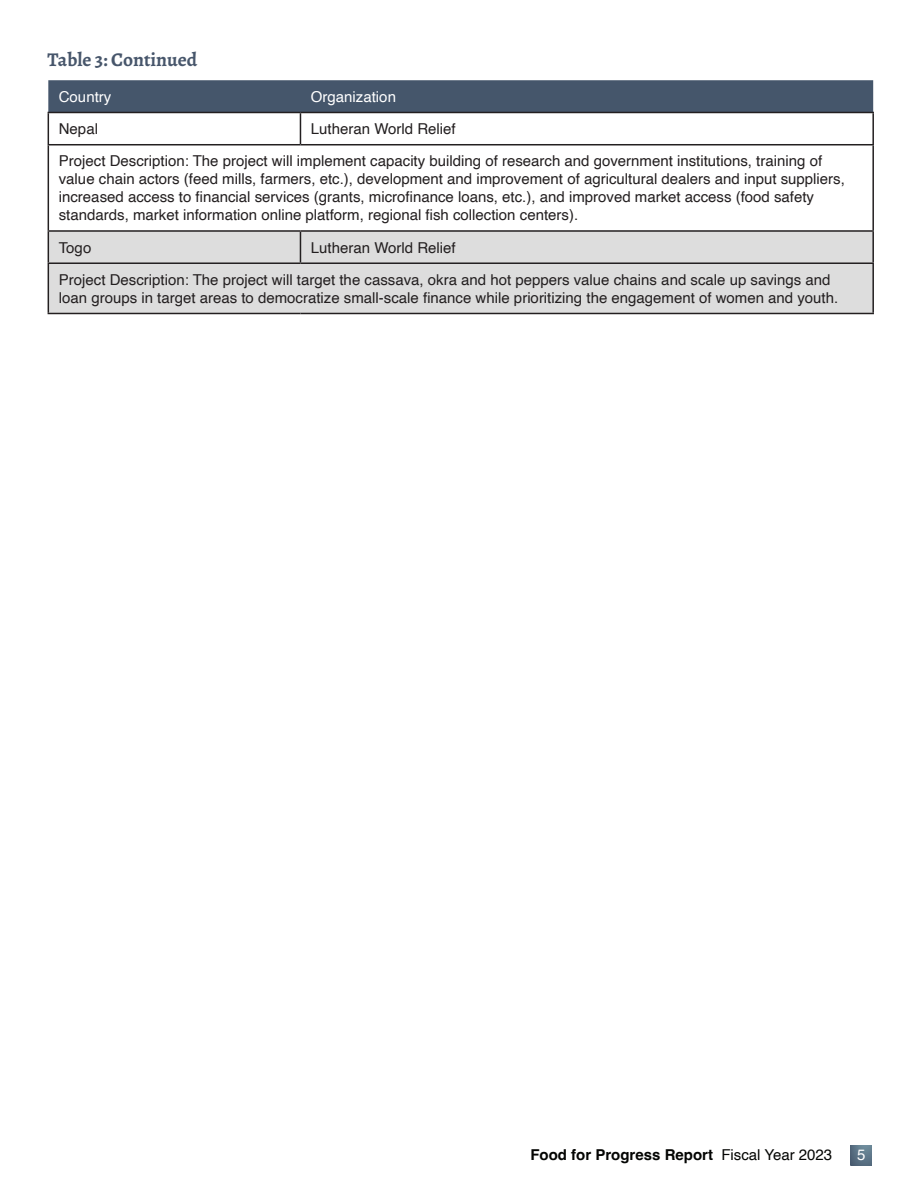
<style>
.page{position:relative;width:918px;height:1188px;background:#fff}
.page>*{position:absolute;margin:0;border:0;box-sizing:border-box;transform-origin:0 0}
.t1{font:700 19.5px "Alegreya";color:#47566b}
.t2{font:15px/18px "Helvetica";color:#231f20}
.t3{font:700 15px "Helvetica";color:#040503}
.t4{font:15px "Helvetica";color:#fff}
.s1{font-weight:400}
</style>
<div class="page">
<svg style="left:851px;top:1145px;width:20px;height:20px"></svg>
<div style="left:48px;top:80px;width:825px;height:32px;background:#45566b"></div>
<div style="left:49px;top:232px;width:823px;height:81px;background:#ddd"></div>
<hr style="left:48px;top:112px;width:252px;height:1px;background:#231f20">
<hr style="left:48px;top:113px;width:1px;height:31px;background:#231f20">
<hr style="left:300px;top:112px;width:574px;height:1px;background:#231f20">
<hr style="left:300px;top:113px;width:1px;height:31px;background:#231f20">
<hr style="left:872px;top:113px;width:2px;height:31px;background:#231f20">
<hr style="left:48px;top:144px;width:252px;height:1px;background:#231f20">
<hr style="left:48px;top:145px;width:1px;height:85px;background:#231f20">
<hr style="left:300px;top:144px;width:574px;height:1px;background:#231f20">
<hr style="left:872px;top:145px;width:2px;height:85px;background:#231f20">
<hr style="left:48px;top:230px;width:252px;height:2px;background:#231f20">
<hr style="left:48px;top:232px;width:1px;height:30px;background:#231f20">
<hr style="left:300px;top:230px;width:574px;height:2px;background:#231f20">
<hr style="left:300px;top:232px;width:1px;height:30px;background:#231f20">
<hr style="left:872px;top:232px;width:2px;height:30px;background:#231f20">
<hr style="left:48px;top:262px;width:252px;height:2px;background:#231f20">
<hr style="left:48px;top:264px;width:1px;height:49px;background:#231f20">
<hr style="left:300px;top:262px;width:574px;height:2px;background:#231f20">
<hr style="left:872px;top:264px;width:2px;height:49px;background:#231f20">
<hr style="left:48px;top:313px;width:252px;height:1px;background:#231f20">
<hr style="left:300px;top:313px;width:574px;height:1px;background:#231f20">
<p class="t1" style="left:48px;top:46px;width:151px">Table 3: Continued</p>
<p class="t4" style="left:59px;top:85px;width:54px">Country</p>
<p class="t4" style="left:311px;top:85px;width:87px">Organization</p>
<p class="t2" style="left:59px;top:120px;width:41px">Nepal</p>
<p class="t2" style="left:311px;top:120px;width:146px">Lutheran World Relief</p>
<p class="t2" style="left:59px;top:153px;width:788px">Project Description: The project will implement capacity building of research and government institutions, training of value chain actors (feed mills, farmers, etc.), development and improvement of agricultural dealers and input suppliers, increased access to financial services (grants, microfinance loans, etc.), and improved market access (food safety standards, market information online platform, regional fish collection centers).</p>
<p class="t2" style="left:59px;top:239px;width:34px">Togo</p>
<p class="t2" style="left:311px;top:239px;width:146px">Lutheran World Relief</p>
<p class="t2" style="left:59px;top:271px;width:781px">Project Description: The project will target the cassava, okra and hot peppers value chains and scale up savings and loan groups in target areas to democratize small-scale finance while prioritizing the engagement of women and youth.</p>
<p class="t3" style="left:530px;top:1146px;width:303px">Food for Progress Report <span class="s1">Fiscal Year 2023</span></p>
<p class="t4" style="left:857px;top:1143px;width:10px">5</p>
</div>
